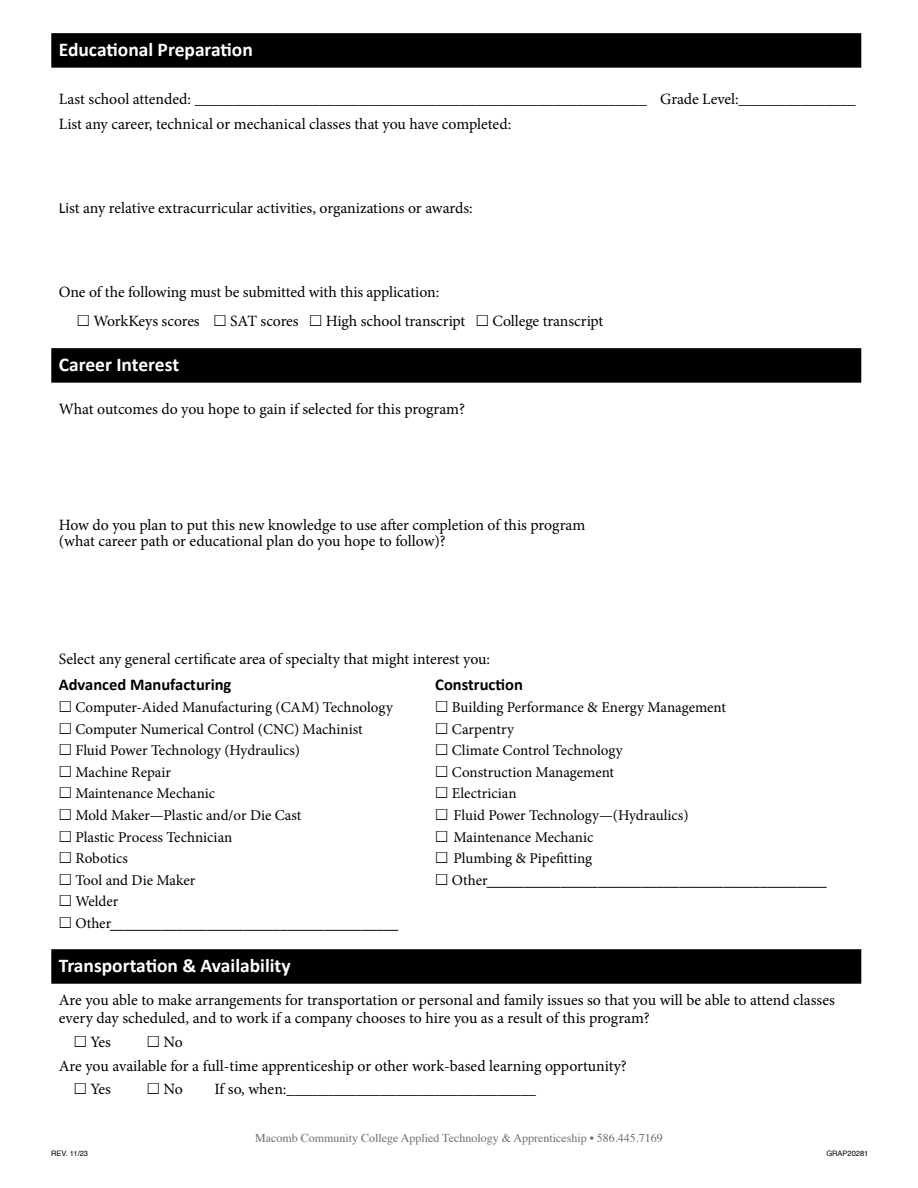
<style>
.page{position:relative;width:918px;height:1188px;background:#fff}
.page>*{position:absolute;margin:0;border:0;box-sizing:border-box;transform-origin:0 0}
.t1{font:700 19.5px "Calibri";color:#fff}
.t2{font:700 16.5px "Calibri";color:#000}
.t3{font:15.75px/25.5px "Minion Pro";letter-spacing:-.005em;color:#000}
.t4{font:15px "Minion Pro";color:#000}
.t5{font:italic 15px "Calibri";color:#000}
.t6{font:12px "Times";color:#6d6e71}
.t7{font:7.5px "Helvetica";color:#000}
.s1{font-family:"Calibri"}
.s2{font-family:"Arial Unicode MS";font-size:18px}
.s3{font-family:"Arial Unicode MS";font-style:normal;font-size:18px}
.s4{font-family:"Minion Pro";font-style:normal}
</style>
<div class="page">
<div style="left:51px;top:33px;width:810px;height:35px;background:#000"></div>
<div style="left:51px;top:348px;width:810px;height:35px;background:#000"></div>
<div style="left:51px;top:949px;width:810px;height:35px;background:#000"></div>
<p class="t1" style="left:59px;top:37px;width:196px">Educational Preparation</p>
<p class="t3" style="left:59px;top:86px;width:798px">Last school attended: __________________________________________________________ Grade Level:_______________<br>List any career, technical or mechanical classes that you have completed:</p>
<p class="t3" style="left:59px;top:195px;width:416px"><span class="s1">Li</span>st any relative extracurricular activities, organizations or awards:</p>
<p class="t3" style="left:77px;top:278px;width:528px;line-height:28.3px;text-indent:-18px">One of the following must be submitted with this application:<br><span class="s2">☐</span> WorkKeys scores <span class="s2">☐</span> SAT scores <span class="s2">☐</span> High school transcript <span class="s2">☐</span> College transcript</p>
<p class="t1" style="left:59px;top:352px;width:122px">Career Interest</p>
<p class="t3" style="left:59px;top:396px;width:408px">What outcomes do you hope to gain if selected for this program?</p>
<p class="t3" style="left:59px;top:516px;width:528px;line-height:16.5px">How do you plan to put this new knowledge to use after completion of this program (what career path or educational plan do you hope to follow)?</p>
<p class="t3" style="left:59px;top:646px;width:433px">Select any general certificate area of specialty that might interest you:</p>
<p class="t2" style="left:59px;top:674px;width:174px">Advanced Manufacturing</p>
<p class="t2" style="left:435px;top:674px;width:89px">Construction</p>
<p class="t4" style="left:59px;top:697px;width:336px"><span class="s2">☐</span> Computer-Aided Manufacturing (CAM) Technology</p>
<p class="t4" style="left:435px;top:697px;width:292px"><span class="s2">☐</span> Building Performance &amp; Energy Management</p>
<p class="t4" style="left:59px;top:719px;width:305px"><span class="s2">☐</span> Computer Numerical Control (CNC) Machinist</p>
<p class="t4" style="left:435px;top:719px;width:80px"><span class="s2">☐</span> Carpentry</p>
<p class="t4" style="left:59px;top:740px;width:243px"><span class="s2">☐</span> Fluid Power Technology (Hydraulics)</p>
<p class="t4" style="left:435px;top:740px;width:189px"><span class="s2">☐</span> Climate Control Technology</p>
<p class="t4" style="left:59px;top:762px;width:114px"><span class="s2">☐</span> Machine Repair</p>
<p class="t4" style="left:435px;top:762px;width:180px"><span class="s2">☐</span> Construction Management</p>
<p class="t4" style="left:59px;top:784px;width:158px"><span class="s2">☐</span> Maintenance Mechanic</p>
<p class="t4" style="left:435px;top:784px;width:83px"><span class="s2">☐</span> Electrician</p>
<p class="t4" style="left:59px;top:805px;width:244px"><span class="s2">☐</span> Mold Maker—Plastic and/or Die Cast</p>
<p class="t4" style="left:435px;top:805px;width:255px"><span class="s2">☐</span> Fluid Power Technology—(Hydraulics)</p>
<p class="t4" style="left:59px;top:827px;width:175px"><span class="s2">☐</span> Plastic Process Technician</p>
<p class="t4" style="left:435px;top:827px;width:160px"><span class="s2">☐</span> Maintenance Mechanic</p>
<p class="t4" style="left:59px;top:848px;width:71px"><span class="s2">☐</span> Robotics</p>
<p class="t4" style="left:435px;top:848px;width:158px"><span class="s2">☐</span> Plumbing &amp; Pipefitting</p>
<p class="t4" style="left:59px;top:870px;width:138px"><span class="s2">☐</span> Tool and Die Maker</p>
<p class="t5" style="left:435px;top:870px;width:394px"><span class="s3">☐</span> <span class="s4">Other</span>______________________________________________</p>
<p class="t4" style="left:59px;top:892px;width:61px"><span class="s2">☐</span> Welder</p>
<p class="t5" style="left:59px;top:913px;width:342px"><span class="s3">☐</span> <span class="s4">Other</span>_______________________________________</p>
<p class="t1" style="left:59px;top:953px;width:233px">Transportation &amp; Availability</p>
<p class="t3" style="left:59px;top:992px;width:778px;line-height:18px">Are you able to make arrangements for transportation or personal and family issues so that you will be able to attend classes every day scheduled, and to work if a company chooses to hire you as a result of this program?</p>
<p class="t3" style="left:74px;top:1029px;width:39px"><span class="s2">☐</span> Yes</p>
<p class="t3" style="left:147px;top:1029px;width:37px"><span class="s2">☐</span> No</p>
<p class="t3" style="left:59px;top:1053px;width:570px">Are you available for a full-time apprenticeship or other work-based learning opportunity?</p>
<p class="t3" style="left:74px;top:1076px;width:39px"><span class="s2">☐</span> Yes</p>
<p class="t3" style="left:147px;top:1076px;width:37px"><span class="s2">☐</span> No</p>
<p class="t3" style="left:214px;top:1076px;width:323px">If so, when:________________________________</p>
<p class="t6" style="left:255px;top:1126px;width:409px">Macomb Community College Applied Technology &amp; Apprenticeship • 586.445.7169</p>
<p class="t7" style="left:51px;top:1147px;width:39px">REV. 11/23</p>
<p class="t7" style="left:826px;top:1147px;width:44px">GRAP20281</p>
</div>
